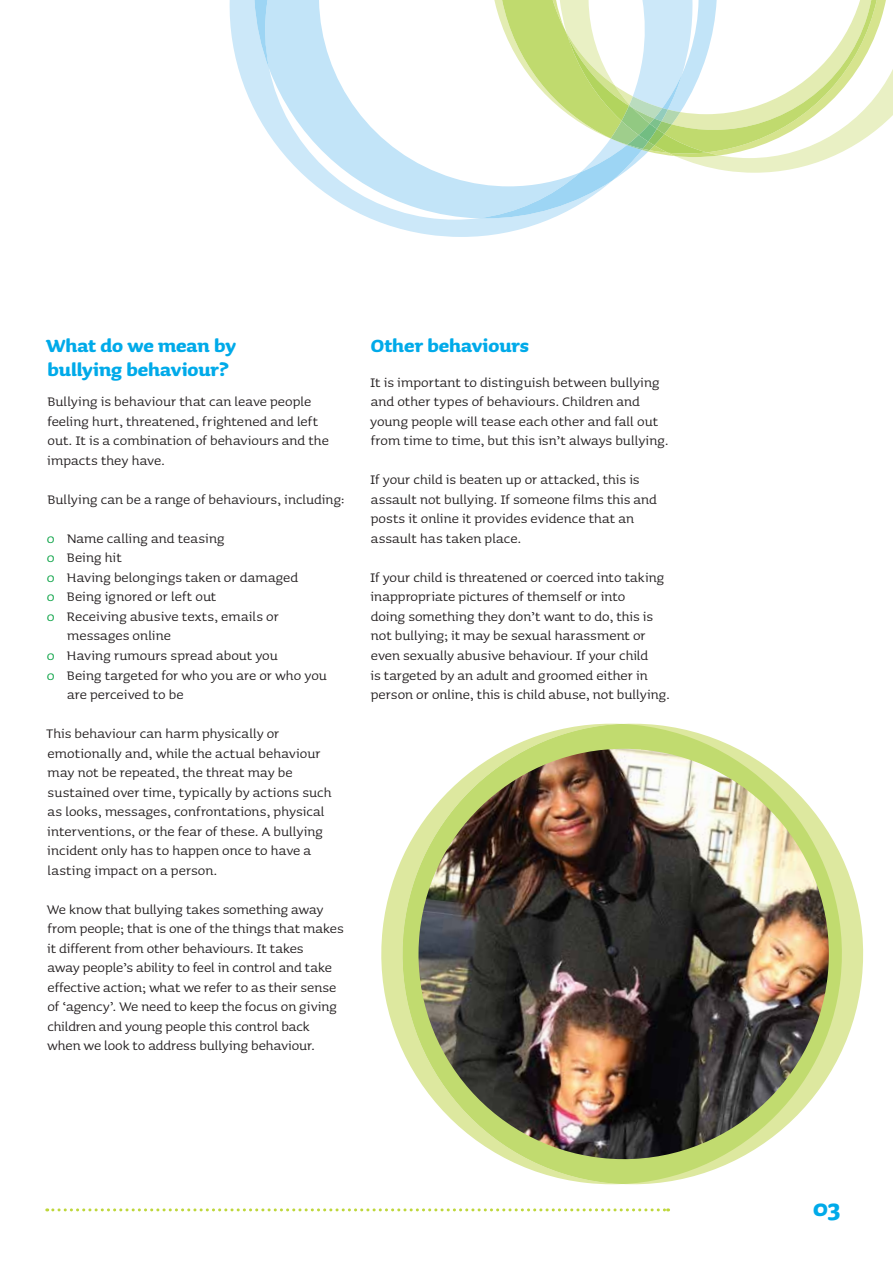
<style>
.page{position:relative;width:893px;height:1263px;background:#fff}
.page>*{position:absolute;margin:0;border:0;box-sizing:border-box;transform-origin:0 0}
.t1{font:700 30px "Sauna Pro";color:#00aae9}
.t2{font:700 22.5px/24px "Sauna Pro";color:#00aae9}
.t3{font:16.5px/19.5px "Sauna Pro";color:#231f20}
.s1{color:#0aa245}
</style>
<div class="page">
<svg style="left:47px;top:1208px;width:622px;height:3px"></svg>
<svg style="left:381px;top:892px;width:9px;height:124px"></svg>
<svg style="left:390px;top:724px;width:464px;height:460px"></svg>
<img style="left:407px;top:749px;width:433px;height:421px">
<svg style="left:886px;top:69px;width:7px;height:53px"></svg>
<svg style="left:229px;top:0;width:323px;height:237px"></svg>
<svg style="left:254px;top:0;width:359px;height:218px"></svg>
<svg style="left:553px;top:0;width:333px;height:180px"></svg>
<h2 class="t2" style="left:46px;top:334px;width:191px">What do we mean by bullying behaviour?</h2>
<p class="t3" style="left:47px;top:392px;width:283px">Bullying is behaviour that can leave people feeling hurt, threatened, frightened and left out. It is a combination of behaviours and the impacts they have.</p>
<p class="t3" style="left:47px;top:490px;width:299px">Bullying can be a range of behaviours, including:</p>
<p class="t3" style="left:47px;top:529px;width:179px"><span class="s1">0</span> Name calling and teasing</p>
<p class="t3" style="left:47px;top:548px;width:76px"><span class="s1">0</span> Being hit</p>
<p class="t3" style="left:47px;top:568px;width:253px"><span class="s1">0</span> Having belongings taken or damaged</p>
<p class="t3" style="left:47px;top:587px;width:171px"><span class="s1">0</span> Being ignored or left out</p>
<p class="t3" style="left:47px;top:607px;width:234px"><span class="s1">0</span> Receiving abusive texts, emails or</p>
<p class="t3" style="left:67px;top:626px;width:105px">messages online</p>
<p class="t3" style="left:47px;top:646px;width:232px"><span class="s1">0</span> Having rumours spread about you</p>
<p class="t3" style="left:47px;top:665px;width:282px"><span class="s1">0</span> Being targeted for who you are or who you</p>
<p class="t3" style="left:67px;top:685px;width:118px">are perceived to be</p>
<p class="t3" style="left:46px;top:724px;width:287px">This behaviour can harm physically or emotionally and, while the actual behaviour may not be repeated, the threat may be sustained over time, typically by actions such as looks, messages, confrontations, physical interventions, or the fear of these. A bullying incident only has to happen once to have a lasting impact on a person.</p>
<p class="t3" style="left:47px;top:899px;width:298px">We know that bullying takes something away from people; that is one of the things that makes it different from other behaviours. It takes<br>away people’s ability to feel in control and take effective action; what we refer to as their sense of ‘agency’. We need to keep the focus on giving children and young people this control back when we look to address bullying behaviour.</p>
<h2 class="t2" style="left:371px;top:334px;width:160px">Other behaviours</h2>
<p class="t3" style="left:370px;top:373px;width:300px">It is important to distinguish between bullying and other types of behaviours. Children and young people will tease each other and fall out from time to time, but this isn’t always bullying.</p>
<p class="t3" style="left:370px;top:470px;width:288px">If your child is beaten up or attacked, this is assault not bullying. If someone films this and posts it online it provides evidence that an assault has taken place.</p>
<p class="t3" style="left:370px;top:568px;width:301px">If your child is threatened or coerced into taking inappropriate pictures of themself or into<br>doing something they don’t want to do, this is not bullying; it may be sexual harassment or even sexually abusive behaviour. If your child<br>is targeted by an adult and groomed either in person or online, this is child abuse, not bullying.</p>
<h1 class="t1" style="left:813px;top:1189px;width:29px">03</h1>
</div>
